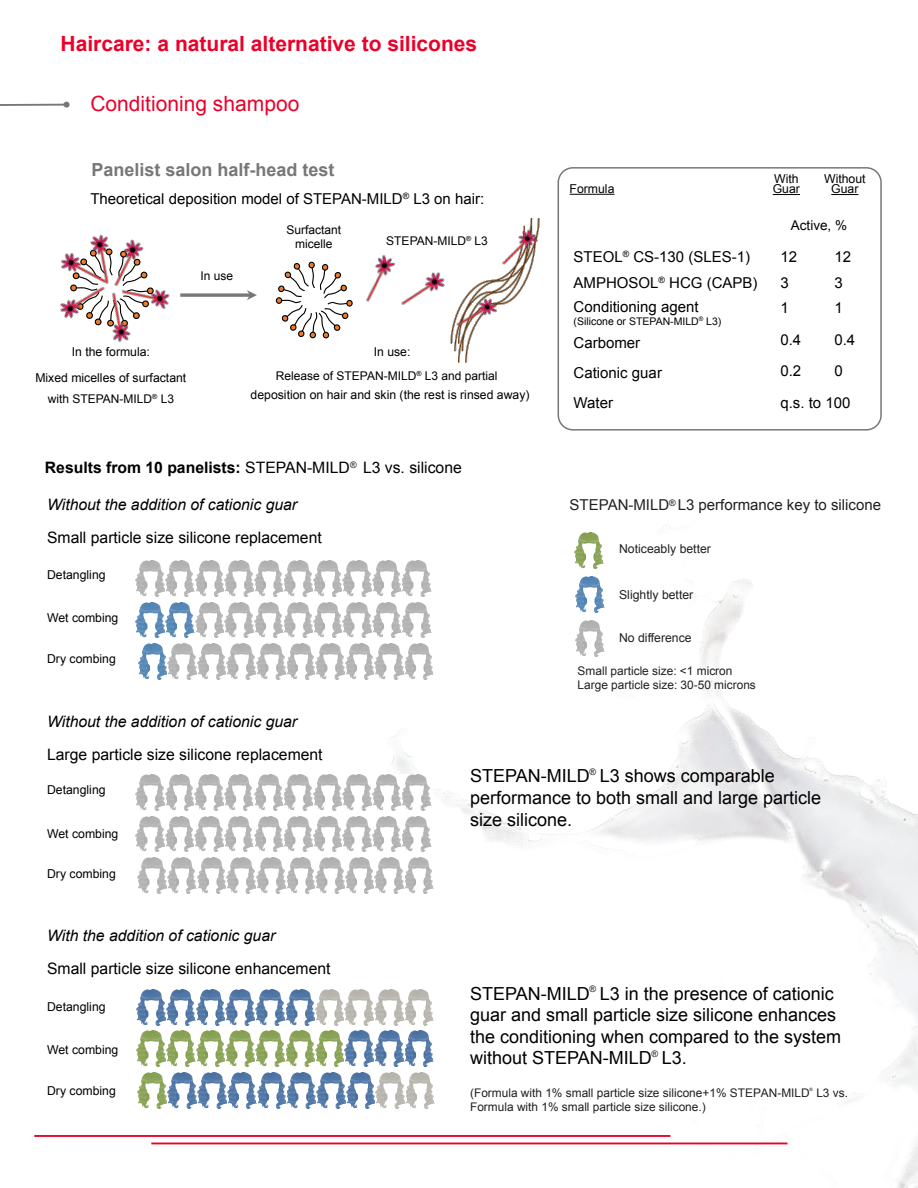
<style>
.page{position:relative;width:918px;height:1188px;background:#fff}
.page>*{position:absolute;margin:0;border:0;box-sizing:border-box;transform-origin:0 0}
.t1{font:700 21px "Arial";color:#eb0029}
.t2{font:21px "Arial";color:#eb0029}
.t3{font:18px/21.6px "Arial";color:#000}
.t4{font:700 18px "Arial";color:#77777a}
.t5{font:15.75px "Arial";color:#000}
.t6{font:italic 15.75px "Arial";color:#000}
.t7{font:15px/30px "Arial";color:#000}
.t8{font:15px "Arial";color:#231f20}
.t9{font:13.5px "Arial";color:#000}
.t10{font:12.3px/10.5px "Arial";color:#000;text-align:center}
.t11{font:12.3px "Arial";color:#231f20}
.t12{font:12px/14.4px "Arial";color:#000;text-align:center}
.t13{font:11.85px/14.2px "Arial";color:#231f20}
.t14{font:10.5px "Arial";color:#000}
.t15{font:9px "Arial";color:#231f20}
.t16{font:4.5px "Arial";color:#231f20}
.s1{font-weight:700}
</style>
<div class="page">
<img style="left:256px;top:389px;width:662px;height:799px">
<img style="left:134px;top:241px;width:13px;height:33px">
<img style="left:134px;top:274px;width:36px;height:35px">
<img style="left:110px;top:286px;width:35px;height:56px">
<img style="left:92px;top:234px;width:42px;height:56px">
<img style="left:61px;top:239px;width:51px;height:64px">
<img style="left:60px;top:267px;width:50px;height:60px">
<svg style="left:180px;top:290px;width:77px;height:10px"></svg>
<div style="left:309px;top:331px;width:7px;height:8px;border:1px solid #000;border-radius:2px"></div>
<div style="left:323px;top:332px;width:6px;height:7px;border:1px solid #000;border-radius:50%"></div>
<div style="left:346px;top:300px;width:7px;height:7px;border:1px solid #000;border-radius:50%"></div>
<svg style="left:276px;top:261px;width:76px;height:77px"></svg>
<img style="left:366px;top:254px;width:29px;height:48px">
<img style="left:401px;top:278px;width:26px;height:27px">
<img style="left:427px;top:195px;width:131px;height:181px">
<img style="left:450px;top:286px;width:55px;height:58px">
<img style="left:496px;top:221px;width:48px;height:55px">
<div style="left:558px;top:167px;width:324px;height:264px;border:2px solid #77777a;border-radius:15px"></div>
<svg style="left:0;top:102px;width:70px;height:6px"></svg>
<img style="left:136px;top:561px;width:295px;height:35px">
<img style="left:136px;top:602px;width:295px;height:36px">
<img style="left:138px;top:644px;width:296px;height:36px">
<img style="left:136px;top:775px;width:295px;height:35px">
<img style="left:136px;top:816px;width:295px;height:36px">
<img style="left:138px;top:858px;width:296px;height:35px">
<img style="left:137px;top:989px;width:297px;height:36px">
<img style="left:137px;top:1031px;width:297px;height:36px">
<img style="left:138px;top:1072px;width:297px;height:36px">
<img style="left:574px;top:533px;width:30px;height:36px">
<img style="left:575px;top:576px;width:30px;height:36px">
<img style="left:575px;top:620px;width:30px;height:36px">
<hr style="left:570px;top:194px;width:45px;height:1px;background:#000">
<svg style="left:773px;top:194px;width:27px;height:1px"></svg>
<svg style="left:831px;top:194px;width:27px;height:1px"></svg>
<hr style="left:34px;top:1135px;width:636px;height:2px;background:#eb0029">
<hr style="left:151px;top:1143px;width:636px;height:1px;background:#eb0029">
<p class="t1" style="left:61px;top:29px;width:418px">Haircare: a natural alternative to silicones</p>
<p class="t2" style="left:90px;top:90px;width:210px">Conditioning shampoo</p>
<p class="t4" style="left:91px;top:158px;width:245px">Panelist salon half-head test</p>
<p class="t7" style="left:90px;top:184px;width:395px">Theoretical deposition model of STEPAN-MILD<sup>®</sup> L3 on hair:</p>
<p class="t12" style="left:201px;top:268px;width:34px">In use</p>
<p class="t12" style="left:286px;top:223px;width:56px">Surfactant micelle</p>
<p class="t12" style="left:386px;top:234px;width:103px">STEPAN-MILD<sup>®</sup> L3</p>
<p class="t10" style="left:35px;top:340px;width:153px;line-height:25.2px">In the formula:<br>Mixed micelles of surfactant</p>
<p class="t12" style="left:48px;top:392px;width:128px">with STEPAN-MILD<sup>®</sup> L3</p>
<p class="t10" style="left:374px;top:347px;width:38px">In use:</p>
<p class="t12" style="left:276px;top:369px;width:223px">Release of STEPAN-MILD<sup>®</sup> L3 and partial</p>
<p class="t10" style="left:251px;top:389px;width:280px">deposition on hair and skin (the rest is rinsed away)</p>
<p class="t15" style="left:350px;top:459px;width:8px">®</p>
<p class="t5" style="left:45px;top:457px;width:418px"><span class="s1">Results from 10 panelists:</span> STEPAN-MILD L3 vs. silicone</p>
<p class="t6" style="left:47px;top:495px;width:252px">Without the addition of cationic guar</p>
<p class="t5" style="left:47px;top:527px;width:276px">Small particle size silicone replacement</p>
<p class="t10" style="left:47px;top:569px;width:60px">Detangling</p>
<p class="t10" style="left:47px;top:613px;width:73px">Wet combing</p>
<p class="t10" style="left:47px;top:653px;width:70px">Dry combing</p>
<p class="t10" style="left:570px;top:184px;width:46px">Formula</p>
<p class="t10" style="left:773px;top:173px;width:29px;text-align:left">With<br>Guar</p>
<p class="t10" style="left:824px;top:173px;width:43px">Without<br>Guar</p>
<p class="t7" style="left:574px;top:245px;width:185px;line-height:25.5px">STEOL<sup>®</sup> CS-130 (SLES-1)<br>AMPHOSOL<sup>®</sup> HCG (CAPB)</p>
<p class="t7" style="left:574px;top:292px;width:127px">Conditioning agent</p>
<p class="t14" style="left:574px;top:314px;width:149px">(Silicone or STEPAN-MILD<sup>®</sup> L3)</p>
<p class="t7" style="left:574px;top:328px;width:90px">Carbomer<br>Cationic guar<br>Water</p>
<p class="t9" style="left:791px;top:216px;width:58px">Active, %</p>
<p class="t7" style="left:780px;top:242px;width:18px">12</p>
<p class="t7" style="left:834px;top:242px;width:18px">12</p>
<p class="t7" style="left:780px;top:267px;width:10px">3</p>
<p class="t7" style="left:834px;top:267px;width:10px">3</p>
<p class="t7" style="left:780px;top:293px;width:10px">1</p>
<p class="t7" style="left:834px;top:293px;width:10px">1</p>
<p class="t7" style="left:780px;top:324px;width:22px">0.4</p>
<p class="t7" style="left:834px;top:324px;width:22px">0.4</p>
<p class="t7" style="left:780px;top:356px;width:22px">0.2</p>
<p class="t7" style="left:780px;top:355px;width:72px;line-height:31.5px;text-indent:54px">0 q.s. to 100</p>
<p class="t15" style="left:669px;top:496px;width:8px">®</p>
<p class="t8" style="left:570px;top:495px;width:313px">STEPAN-MILD L3 performance key to silicone</p>
<p class="t11" style="left:619px;top:541px;width:93px">Noticeably better</p>
<p class="t11" style="left:619px;top:587px;width:76px">Slightly better</p>
<p class="t11" style="left:619px;top:630px;width:74px">No difference</p>
<p class="t13" style="left:578px;top:664px;width:180px">Small particle size: &lt;1 micron<br>Large particle size: 30-50 microns</p>
<p class="t6" style="left:47px;top:711px;width:252px">Without the addition of cationic guar</p>
<p class="t5" style="left:47px;top:744px;width:277px">Large particle size silicone replacement</p>
<p class="t10" style="left:47px;top:785px;width:60px">Detangling</p>
<p class="t10" style="left:47px;top:828px;width:73px">Wet combing</p>
<p class="t10" style="left:47px;top:869px;width:70px">Dry combing</p>
<p class="t6" style="left:47px;top:926px;width:230px">With the addition of cationic guar</p>
<p class="t5" style="left:47px;top:958px;width:285px">Small particle size silicone enhancement</p>
<p class="t10" style="left:47px;top:1001px;width:60px">Detangling</p>
<p class="t10" style="left:47px;top:1045px;width:73px">Wet combing</p>
<p class="t10" style="left:47px;top:1085px;width:70px">Dry combing</p>
<p class="t15" style="left:590px;top:766px;width:8px">®</p>
<p class="t3" style="left:470px;top:766px;width:353px">STEPAN-MILD L3 shows comparable performance to both small and large particle size silicone.</p>
<p class="t15" style="left:590px;top:983px;width:8px">®</p>
<p class="t3" style="left:470px;top:983px;width:373px">STEPAN-MILD L3 in the presence of cationic guar and small particle size silicone enhances the conditioning when compared to the system without STEPAN-MILD L3.</p>
<p class="t15" style="left:651px;top:1048px;width:8px">®</p>
<p class="t13" style="left:470px;top:1085px;width:379px">(Formula with 1% small particle size silicone+1% STEPAN-MILD L3 vs.<br>Formula with 1% small particle size silicone.)</p>
<p class="t16" style="left:809px;top:1087px;width:5px">®</p>
</div>
